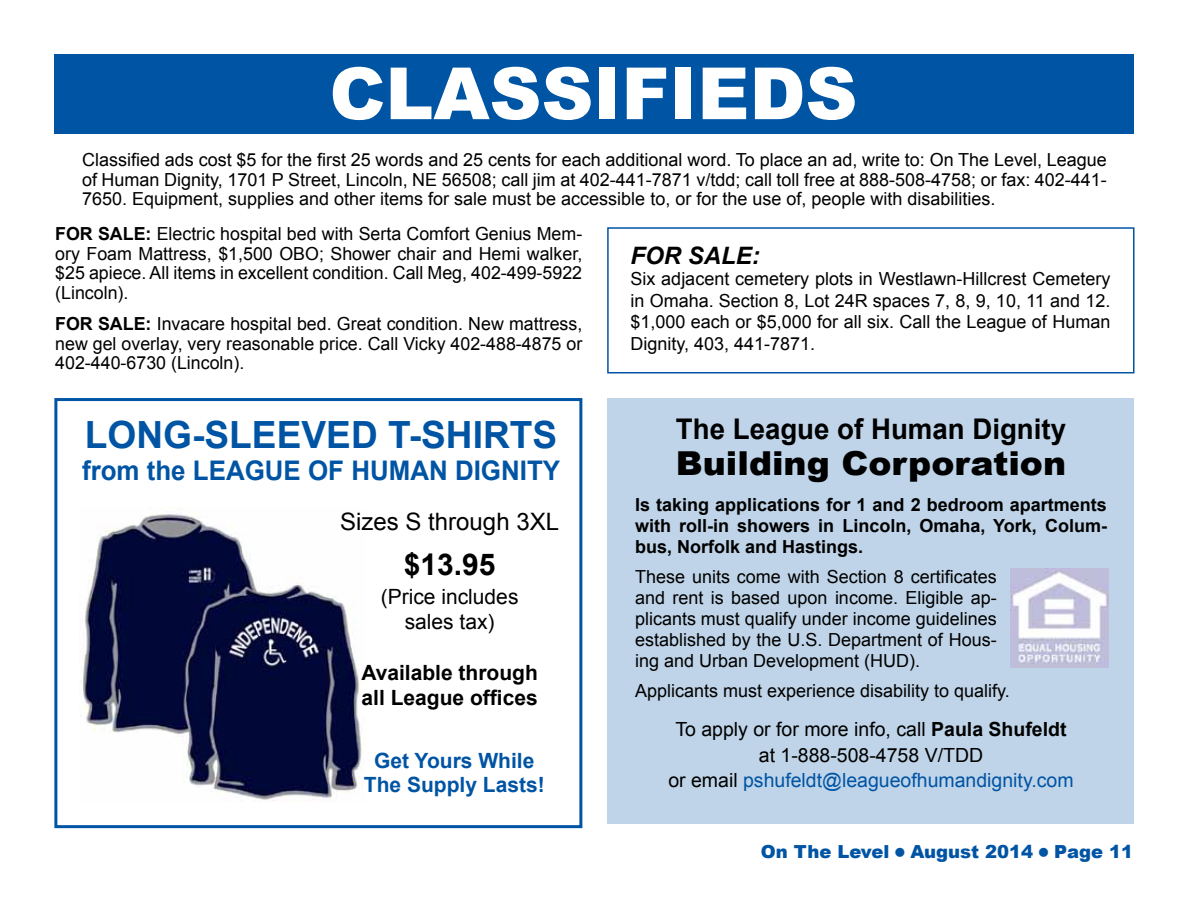
<style>
.page{position:relative;width:1188px;height:918px;background:#fff}
.page>*{position:absolute;margin:0;border:0;box-sizing:border-box;transform-origin:0 0}
.t1{font:900 72px "Arial";color:#fff}
.t2{font:700 37.5px "Arial";color:#0054a4}
.t3{font:900 33px "Arial";color:#000;scale:1.05 1}
.t4{font:700 30px "Arial";color:#000}
.t5{font:700 28.5px "Arial";color:#000}
.t6{font:700 27px "Arial";color:#0054a4;scale:.96 1}
.t7{font:24px "Arial";color:#000}
.t8{font:italic 700 24px "Arial";color:#000}
.t9{font:700 21px/25.2px "Arial";color:#000}
.t10{font:700 21px/24px "Arial";color:#0054a4;text-align:center}
.t11{font:21px/25.2px "Arial";color:#000;text-align:center}
.t12{font:19.5px/25.5px "Arial";color:#000;text-align:center}
.t13{font:18px/19.5px "Arial";color:#000;text-align:justify}
.t14{font:700 18px/21px "Arial";color:#000;text-align:justify}
.t15{font:900 18px "Arial";color:#0054a4}
.s1{font-weight:700}
.s2{color:#0054a4}
</style>
<div class="page">
<div style="left:54px;top:54px;width:1080px;height:80px;background:#0054a4"></div>
<div style="left:608px;top:398px;width:526px;height:426px;background:#bfd4e8"></div>
<img style="left:1010px;top:569px;width:99px;height:98px">
<div style="left:607px;top:227px;width:528px;height:146px;border:2px solid #0054a4"></div>
<div style="left:54px;top:398px;width:528px;height:430px;border:3px solid #0054a4"></div>
<img style="left:79px;top:514px;width:285px;height:288px">
<svg style="left:361px;top:728px;width:3px;height:71px"></svg>
<h1 class="t1" style="left:329px;top:41px;width:530px">CLASSIFIEDS</h1>
<p class="t13" style="left:82px;top:151px;width:1026px">Classified ads cost $5 for the first 25 words and 25 cents for each additional word. To place an ad, write to: On The Level, League of Human Dignity, 1701 P Street, Lincoln, NE 56508; call jim at 402-441-7871 v/tdd; call toll free at 888-508-4758; or fax: 402-441- 7650. Equipment, supplies and other items for sale must be accessible to, or for the use of, people with disabilities.</p>
<p class="t13" style="left:55px;top:225px;width:529px"><span class="s1">FOR SALE:</span> Electric hospital bed with Serta Comfort Genius Mem&shy;ory Foam Mattress, $1,500 OBO; Shower chair and Hemi walker, $25 apiece. All items in excellent condition. Call Meg, 402-499-5922 (Lincoln).</p>
<p class="t13" style="left:55px;top:314px;width:529px"><span class="s1">FOR SALE:</span> Invacare hospital bed. Great condition. New mattress, new gel overlay, very reasonable price. Call Vicky 402-488-4875 or 402-440-6730 (Lincoln).</p>
<h2 class="t2" style="left:85px;top:410px;width:474px">LONG-SLEEVED T-SHIRTS</h2>
<h3 class="t6" style="left:82px;top:453px;width:500px">from the LEAGUE OF HUMAN DIGNITY</h3>
<h3 class="t7" style="left:340px;top:506px;width:220px">Sizes S through 3XL</h3>
<h3 class="t4" style="left:404px;top:545px;width:93px">$13.95</h3>
<p class="t11" style="left:381px;top:584px;width:139px">(Price includes sales tax)</p>
<p class="t9" style="left:361px;top:660px;width:178px">Available through all League offices</p>
<p class="t10" style="left:364px;top:749px;width:182px">Get Yours While<br>The Supply Lasts!</p>
<h3 class="t8" style="left:630px;top:239px;width:131px">FOR SALE:</h3>
<p class="t13" style="left:630px;top:268px;width:481px;line-height:21.6px">Six adjacent cemetery plots in Westlawn-Hillcrest Cemetery in Omaha. Section 8, Lot 24R spaces 7, 8, 9, 10, 11 and 12. $1,000 each or $5,000 for all six. Call the League of Human Dignity, 403, 441-7871.</p>
<h3 class="t5" style="left:676px;top:410px;width:392px">The League of Human Dignity</h3>
<h3 class="t3" style="left:676px;top:440px;width:373px">Building Corporation</h3>
<p class="t14" style="left:635px;top:495px;width:473px">Is taking applications for 1 and 2 bedroom apartments with roll-in showers in Lincoln, Omaha, York, Colum&shy;bus, Norfolk and Hastings.</p>
<p class="t13" style="left:635px;top:567px;width:363px;line-height:21px">These units come with Section 8 certificates and rent is based upon income. Eligible ap&shy;plicants must qualify under income guidelines established by the U.S. Department of Hous&shy;ing and Urban Development (HUD).</p>
<p class="t13" style="left:635px;top:681px;width:376px">Applicants must experience disability to qualify.</p>
<p class="t12" style="left:668px;top:717px;width:407px">To apply or for more info, call <span class="s1">Paula Shufeldt </span>at 1-888-508-4758 V/TDD<br>or email <span class="s2">pshufeldt@leagueofhumandignity.com</span></p>
<p class="t15" style="left:761px;top:838px;width:374px">On The Level ■ August 2014 ■ Page 11</p>
</div>
